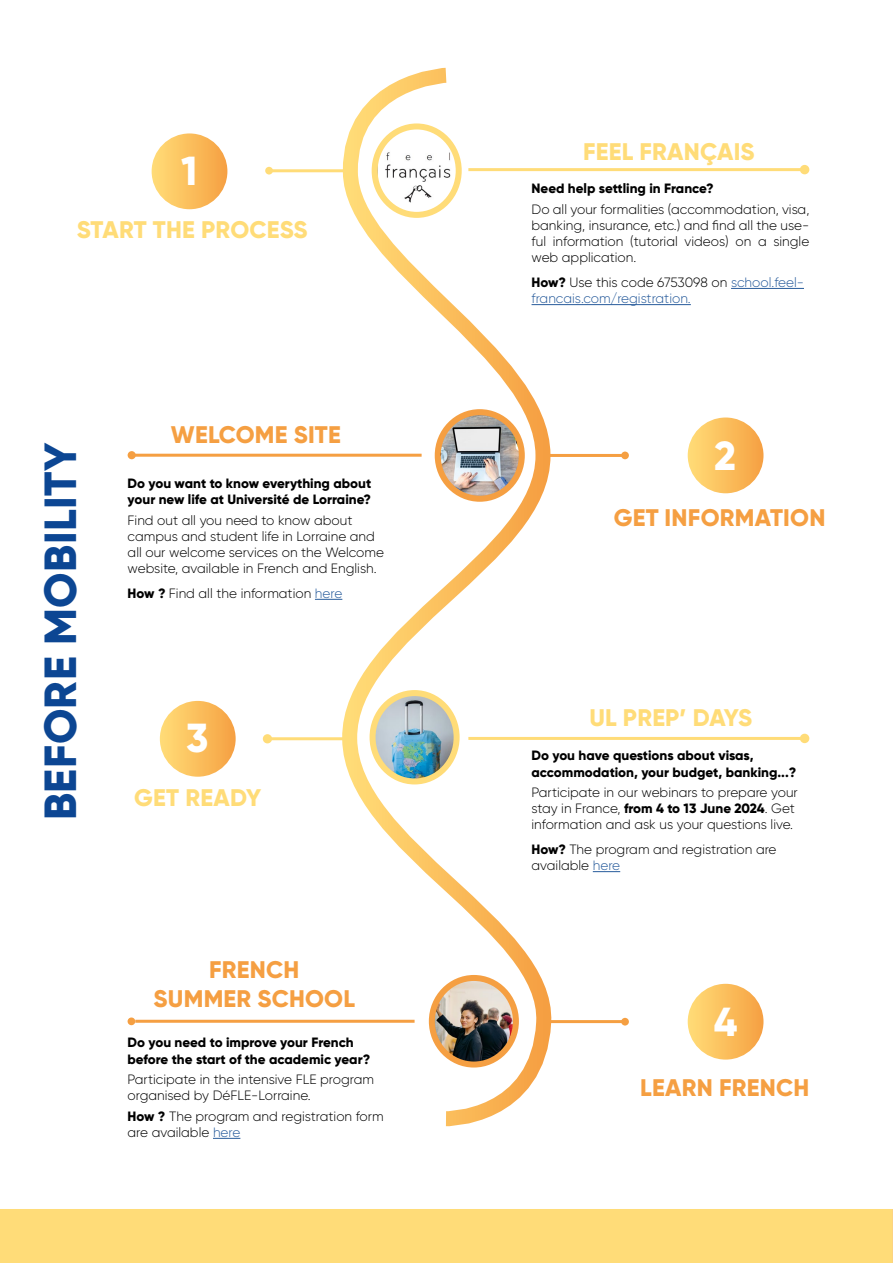
<style>
.page{position:relative;width:893px;height:1263px;background:#fff}
.page>*{position:absolute;margin:0;border:0;box-sizing:border-box;transform-origin:0 0}
.t1{font:800 45px "Gilroy";letter-spacing:.01em;color:#0c4693}
.t2{font:800 40.5px "Gilroy";color:#fff}
.t3{font:800 24px/28.8px "Gilroy";letter-spacing:.01em;color:#f59f42;text-align:center}
.t4{font:800 24px "Gilroy";letter-spacing:.01em;color:#ffdc78}
.t5{font:300 13.5px/16.2px "Gilroy";color:#000}
.t6{font:800 13.5px/16.2px "Gilroy";color:#000}
.t7{font:300 13.5px/16.2px "Gilroy";color:#275b9b}
.s1{font-weight:800}
.s2{color:#275b9b}
.s3{font-weight:800;color:#000}
.s4{color:#000}
</style>
<div class="page">
<hr style="left:267px;top:737px;width:81px;height:3px;background:#ffdc78">
<svg style="left:336px;top:67px;width:223px;height:1060px"></svg>
<div style="left:152px;top:133px;width:75px;height:76px;background:linear-gradient(to right,#ffdd79,#f6a244);border-radius:38px"></div>
<div style="left:265px;top:167px;width:8px;height:8px;background:#ffdc78;border-radius:50%"></div>
<div style="left:621px;top:452px;width:8px;height:7px;background:#f59f42;border-radius:50%"></div>
<div style="left:688px;top:417px;width:75px;height:76px;background:linear-gradient(to right,#ffdd79,#f6a244);border-radius:38px"></div>
<div style="left:160px;top:701px;width:76px;height:76px;background:linear-gradient(to right,#ffdb75,#f6a54b);border-radius:38px"></div>
<div style="left:264px;top:735px;width:7px;height:8px;background:#ffdc78;border-radius:50%"></div>
<div style="left:263px;top:734px;width:9px;height:9px;border:2px solid #ffdc78;border-radius:50%"></div>
<hr style="left:544px;top:1020px;width:81px;height:3px;background:#f59f42">
<div style="left:621px;top:1018px;width:8px;height:7px;background:#f59f42;border-radius:50%"></div>
<div style="left:688px;top:984px;width:75px;height:75px;background:linear-gradient(to right,#ffdd78,#f6a143);border-radius:38px"></div>
<hr style="left:544px;top:454px;width:81px;height:3px;background:#f59f42">
<hr style="left:132px;top:454px;width:290px;height:3px;background:#f59f42">
<div style="left:128px;top:451px;width:8px;height:8px;background:#f59f42;border-radius:50%"></div>
<svg style="left:315px;top:599px;width:27px;height:1px"></svg>
<svg style="left:213px;top:1138px;width:27px;height:1px"></svg>
<hr style="left:135px;top:1020px;width:280px;height:3px;background:#f59f42">
<div style="left:128px;top:1017px;width:7px;height:8px;background:#f59f42;border-radius:50%"></div>
<hr style="left:468px;top:737px;width:337px;height:3px;background:#ffdc78">
<div style="left:800px;top:734px;width:9px;height:9px;background:#ffdc78;border-radius:50%"></div>
<hr style="left:269px;top:169px;width:81px;height:3px;background:#ffdc78">
<hr style="left:468px;top:168px;width:337px;height:3px;background:#ffdc78">
<div style="left:800px;top:165px;width:9px;height:9px;background:#ffdc78;border-radius:50%"></div>
<hr style="left:731px;top:288px;width:73px;height:1px;background:#275b9b">
<hr style="left:531px;top:304px;width:160px;height:1px;background:#275b9b">
<svg style="left:593px;top:871px;width:27px;height:1px"></svg>
<div style="left:0;top:1210px;width:892px;height:52px;background:#ffdc78"></div>
<div style="left:0;top:1209px;width:893px;height:54px;border:2px solid #ffdc78"></div>
<svg style="left:892px;top:1209px;width:1px;height:54px"></svg>
<img style="left:438px;top:412px;width:84px;height:87px">
<div style="left:435px;top:409px;width:90px;height:93px;border:6px solid #f59f42;border-radius:50%"></div>
<img style="left:373px;top:693px;width:84px;height:88px">
<div style="left:370px;top:690px;width:90px;height:94px;border:6px solid #ffdc78;border-radius:50%"></div>
<img style="left:432px;top:978px;width:84px;height:86px">
<div style="left:429px;top:975px;width:90px;height:92px;border:6px solid #f59f42;border-radius:50%"></div>
<img style="left:375px;top:126px;width:84px;height:89px">
<div style="left:372px;top:123px;width:90px;height:95px;border:6px solid #ffdc78;border-radius:50%"></div>
<h2 class="t2" style="left:181px;top:146px;width:18px">1</h2>
<h3 class="t4" style="left:77px;top:215px;width:232px">START THE PROCESS</h3>
<h1 class="t1" style="left:32px;top:820px;width:379px;rotate:-90deg">BEFORE MOBILITY</h1>
<h3 class="t3" style="left:171px;top:420px;width:172px">WELCOME SITE</h3>
<p class="t6" style="left:128px;top:475px;width:245px">Do you want to know everything about your new life at Université de Lorraine?</p>
<p class="t5" style="left:128px;top:512px;width:258px">Find out all you need to know about campus and student life in Lorraine and all our welcome services on the Welcome website, available in French and English.</p>
<p class="t5" style="left:128px;top:585px;width:216px"><span class="s1">How ?</span> Find all the information <span class="s2">here</span></p>
<h2 class="t2" style="left:186px;top:713px;width:24px">3</h2>
<h3 class="t4" style="left:134px;top:782px;width:129px">GET READY</h3>
<h3 class="t3" style="left:154px;top:955px;width:203px">FRENCH<br>SUMMER SCHOOL</h3>
<p class="t6" style="left:128px;top:1034px;width:244px">Do you need to improve your French before the start of the academic year?</p>
<p class="t5" style="left:128px;top:1071px;width:248px">Participate in the intensive FLE program organised by DéFLE-Lorraine.</p>
<p class="t5" style="left:128px;top:1108px;width:258px"><span class="s1">How ?</span> The program and registration form are available <span class="s2">here</span></p>
<h3 class="t4" style="left:583px;top:136px;width:173px">FEEL FRANÇAIS</h3>
<p class="t6" style="left:531px;top:180px;width:184px">Need help settling in France?</p>
<p class="t5" style="left:531px;top:201px;width:279px;text-align:justify">Do all your formalities (accommodation, visa, banking, insurance, etc.) and find all the use&shy;ful information (tutorial videos) on a single web application.</p>
<p class="t7" style="left:531px;top:274px;width:274px"><span class="s3">How?</span> <span class="s4">Use this code 6753098 on</span> school.feel&shy;francais.com/registration.</p>
<h2 class="t2" style="left:714px;top:430px;width:23px">2</h2>
<h3 class="t3" style="left:614px;top:503px;width:213px">GET INFORMATION</h3>
<h3 class="t4" style="left:589px;top:702px;width:164px">UL PREP’ DAYS</h3>
<p class="t6" style="left:531px;top:747px;width:266px">Do you have questions about visas, accommodation, your budget, banking...?</p>
<p class="t5" style="left:531px;top:784px;width:268px">Participate in our webinars to prepare your stay in France, <span class="s1">from 4 to 13 June 2024</span>. Get information and ask us your questions live.</p>
<p class="t5" style="left:531px;top:841px;width:247px"><span class="s1">How?</span> The program and registration are available <span class="s2">here</span></p>
<h2 class="t2" style="left:714px;top:997px;width:25px">4</h2>
<h3 class="t3" style="left:640px;top:1073px;width:170px">LEARN FRENCH</h3>
</div>
